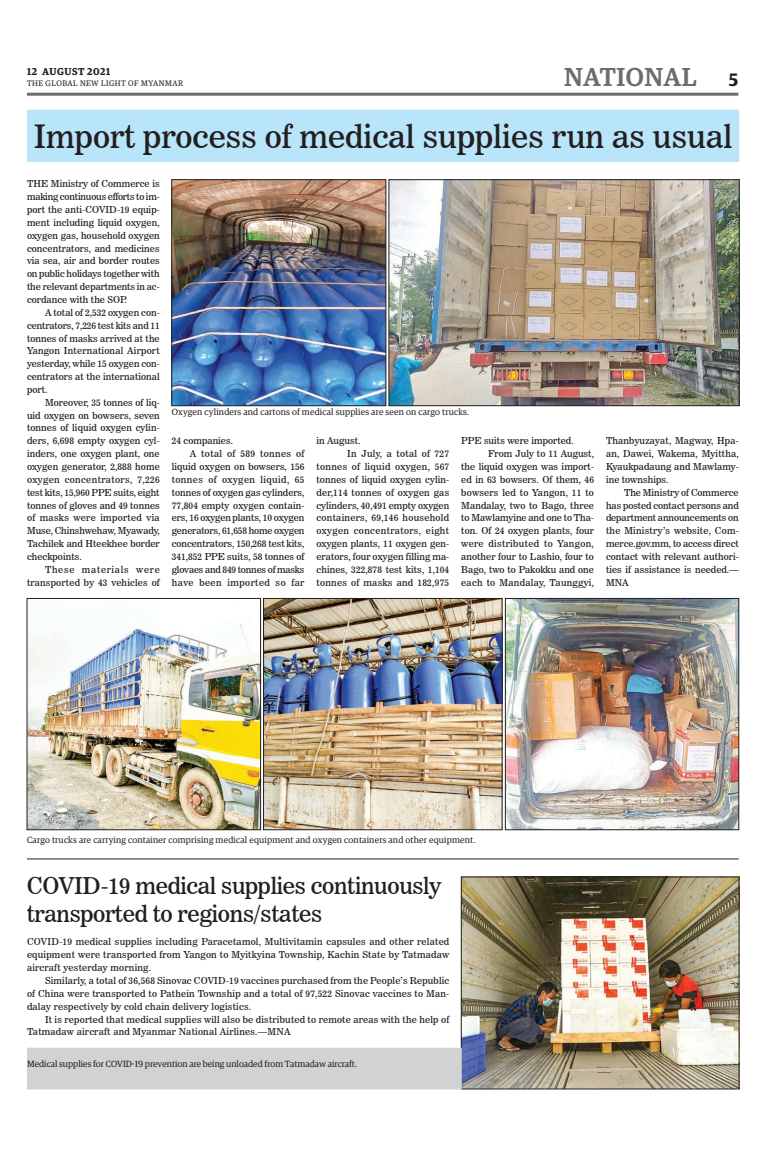
<style>
.page{position:relative;width:773px;height:1152px;background:#fff}
.page>*{position:absolute;margin:0;border:0;box-sizing:border-box;transform-origin:0 0}
.t1{font:32px "News 706 BT Roman C";color:#231f20}
.t2{font:500 26px "Guardian Egyp";letter-spacing:.02em;color:#6c6d70}
.t3{font:23px/27.6px "News 706 BT Roman C";letter-spacing:-.015em;color:#231f20}
.t4{font:600 10px "Guardian Egyp";letter-spacing:.055em;color:#231f20}
.t5{font:9.5px/12.9px "News 706 BT Roman C";letter-spacing:.005em;color:#231f20;text-align:justify}
.t6{font:9.5px "News 706 BT Roman C";letter-spacing:.025em;color:#231f20}
.t7{font:9.5px "News 706 BT Roman C";letter-spacing:.035em;color:#231f20}
.t8{font:9.5px "News 706 BT Roman C";letter-spacing:-.015em;color:#231f20}
.t9{font:9.5px "News 706 BT Roman C";letter-spacing:.03em;color:#231f20}
.t10{font:9.5px "News 706 BT Roman C";letter-spacing:.04em;color:#231f20}
.t11{font:9.5px "News 706 BT Roman C";letter-spacing:.045em;color:#231f20}
.t12{font:9px "Guardian Egyp";letter-spacing:.02em;color:#231f20}
.t13{font:9px "Guardian Egyp";color:#231f20}
.t14{font:8px "Guardian Egyp";letter-spacing:.06em;color:#231f20}
.s1{font-weight:600;font-size:18px;color:#231f20}
</style>
<div class="page">
<hr style="left:27px;top:93px;width:711px;height:3px;background:#6c6d70">
<img style="left:173px;top:181px;width:211px;height:223px">
<div style="left:171px;top:179px;width:215px;height:227px;border:1px solid #231f20"></div>
<img style="left:390px;top:181px;width:347px;height:223px">
<div style="left:388px;top:179px;width:351px;height:227px;border:1px solid #231f20"></div>
<img style="left:265px;top:600px;width:235px;height:228px">
<div style="left:263px;top:598px;width:239px;height:232px;border:1px solid #231f20"></div>
<img style="left:29px;top:624px;width:230px;height:204px">
<div style="left:27px;top:598px;width:234px;height:232px;border:1px solid #231f20"></div>
<img style="left:507px;top:600px;width:230px;height:228px">
<div style="left:505px;top:598px;width:234px;height:232px;border:1px solid #231f20"></div>
<div style="left:27px;top:110px;width:712px;height:52px;background:#b9e5fa"></div>
<img style="left:463px;top:879px;width:274px;height:208px">
<div style="left:461px;top:877px;width:278px;height:212px;border:1px solid #231f20"></div>
<div style="left:27px;top:1048px;width:435px;height:42px;background:#d1d2d4;border:1px solid #d1d2d4"></div>
<hr style="left:27px;top:859px;width:711px;height:1px;background:#231f20">
<p class="t4" style="left:27px;top:64px;width:85px">12 AUGUST 2021</p>
<p class="t14" style="left:27px;top:78px;width:158px">THE GLOBAL NEW LIGHT OF MYANMAR</p>
<h2 class="t2" style="left:564px;top:59px;width:176px">NATIONAL <span class="s1">5</span></h2>
<h1 class="t1" style="left:34px;top:117px;width:700px">Import process of medical supplies run as usual</h1>
<p class="t5" style="left:27px;top:177px;width:134px">THE Ministry of Commerce is making continuous efforts to im&shy;port the anti-COVID-19 equip&shy;ment including liquid oxygen, oxygen gas, household oxygen concentrators, and medicines via sea, air and border routes on public holidays together with the relevant departments in ac&shy;cordance with the SOP.</p>
<p class="t5" style="left:27px;top:306px;width:134px;text-indent:18px">A total of 2,532 oxygen con&shy;centrators, 7,226 test kits and 11 tonnes of masks arrived at the Yangon International Airport yesterday, while 15 oxygen con&shy;centrators at the international port.</p>
<p class="t5" style="left:27px;top:396px;width:134px;text-indent:18px">Moreover, 35 tonnes of liq&shy;uid oxygen on bowsers, seven tonnes of liquid oxygen cylin&shy;ders, 6,698 empty oxygen cyl&shy;inders, one oxygen plant, one oxygen generator, 2,888 home oxygen concentrators, 7,226 test kits, 15,960 PPE suits, eight tonnes of gloves and 49 tonnes of masks were imported via Muse, Chinshwehaw, Myawady, Tachilek and Hteekhee border checkpoints.</p>
<p class="t5" style="left:27px;top:563px;width:134px;text-align:right">These materials were transported by 43 vehicles of</p>
<p class="t12" style="left:172px;top:406px;width:299px">Oxygen cylinders and cartons of medical supplies are seen on cargo trucks.</p>
<p class="t5" style="left:172px;top:434px;width:63px">24 companies.</p>
<p class="t7" style="left:190px;top:448px;width:116px">A total of 589 tonnes of</p>
<p class="t5" style="left:172px;top:460px;width:134px">liquid oxygen on bowsers, 156</p>
<p class="t10" style="left:172px;top:474px;width:134px">tonnes of oxygen liquid, 65</p>
<p class="t5" style="left:172px;top:486px;width:134px">tonnes of oxygen gas cylinders,</p>
<p class="t5" style="left:172px;top:499px;width:134px">77,804 empty oxygen contain-</p>
<p class="t5" style="left:172px;top:511px;width:134px">ers, 16 oxygen plants, 10 oxygen</p>
<p class="t8" style="left:172px;top:525px;width:134px">generators, 61,658 home oxygen</p>
<p class="t5" style="left:172px;top:537px;width:134px">concentrators, 150,268 test kits,</p>
<p class="t5" style="left:172px;top:550px;width:134px">341,852 PPE suits, 58 tonnes of</p>
<p class="t8" style="left:172px;top:564px;width:134px">glovaes and 849 tonnes of masks</p>
<p class="t11" style="left:172px;top:577px;width:134px">have been imported so far</p>
<p class="t5" style="left:316px;top:434px;width:45px">in August.</p>
<p class="t9" style="left:347px;top:448px;width:103px">In July, a total of 727</p>
<p class="t9" style="left:316px;top:461px;width:134px">tonnes of liquid oxygen, 567</p>
<p class="t5" style="left:316px;top:473px;width:134px">tonnes of liquid oxygen cylin-</p>
<p class="t5" style="left:316px;top:486px;width:134px">der,114 tonnes of oxygen gas</p>
<p class="t5" style="left:316px;top:499px;width:134px">cylinders, 40,491 empty oxygen</p>
<p class="t6" style="left:316px;top:512px;width:134px">containers, 69,146 household</p>
<p class="t7" style="left:316px;top:525px;width:134px">oxygen concentrators, eight</p>
<p class="t5" style="left:316px;top:537px;width:134px">oxygen plants, 11 oxygen gen-</p>
<p class="t5" style="left:316px;top:550px;width:134px">erators, four oxygen filling ma-</p>
<p class="t5" style="left:316px;top:563px;width:134px">chines, 322,878 test kits, 1,104</p>
<p class="t6" style="left:316px;top:577px;width:134px">tonnes of masks and 182,975</p>
<p class="t5" style="left:461px;top:434px;width:114px">PPE suits were imported.</p>
<p class="t5" style="left:488px;top:447px;width:107px">From July to 11 August,</p>
<p class="t5" style="left:461px;top:460px;width:134px">the liquid oxygen was import-</p>
<p class="t5" style="left:461px;top:473px;width:134px">ed in 63 bowsers. Of them, 46</p>
<p class="t5" style="left:461px;top:486px;width:134px">bowsers led to Yangon, 11 to</p>
<p class="t5" style="left:461px;top:499px;width:134px">Mandalay, two to Bago, three</p>
<p class="t5" style="left:461px;top:512px;width:134px">to Mawlamyine and one to Tha-</p>
<p class="t5" style="left:461px;top:524px;width:134px">ton. Of 24 oxygen plants, four</p>
<p class="t7" style="left:461px;top:538px;width:134px">were distributed to Yangon,</p>
<p class="t5" style="left:461px;top:550px;width:134px">another four to Lashio, four to</p>
<p class="t5" style="left:461px;top:563px;width:134px">Bago, two to Pakokku and one</p>
<p class="t6" style="left:461px;top:577px;width:134px">each to Mandalay, Taunggyi,</p>
<p class="t5" style="left:606px;top:434px;width:134px">Thanbyuzayat, Magway, Hpa&shy;an, Dawei, Wakema, Myittha, Kyaukpadaung and Mawlamy&shy;ine townships.</p>
<p class="t5" style="left:606px;top:486px;width:134px;text-indent:18px">The Ministry of Commerce has posted contact persons and department announcements on the Ministry’s website, Com&shy;merce.gov.mm, to access direct contact with relevant authori&shy;ties if assistance is needed.— MNA</p>
<p class="t12" style="left:27px;top:833px;width:450px">Cargo trucks are carrying container comprising medical equipment and oxygen containers and other equipment.</p>
<h3 class="t3" style="left:27px;top:872px;width:416px">COVID-19 medical supplies continuously transported to regions/states</h3>
<p class="t5" style="left:27px;top:936px;width:424px">COVID-19 medical supplies including Paracetamol, Multivitamin capsules and other related equipment were transported from Yangon to Myitkyina Township, Kachin State by Tatmadaw aircraft yesterday morning.</p>
<p class="t5" style="left:27px;top:974px;width:424px;text-indent:18px">Similarly, a total of 36,568 Sinovac COVID-19 vaccines purchased from the People’s Republic of China were transported to Pathein Township and a total of 97,522 Sinovac vaccines to Man&shy;dalay respectively by cold chain delivery logistics.</p>
<p class="t5" style="left:27px;top:1013px;width:423px;text-indent:18px">It is reported that medical supplies will also be distributed to remote areas with the help of<br>Tatmadaw aircraft and Myanmar National Airlines.—MNA</p>
<p class="t13" style="left:27px;top:1058px;width:331px">Medical supplies for COVID-19 prevention are being unloaded from Tatmadaw aircraft.</p>
</div>
